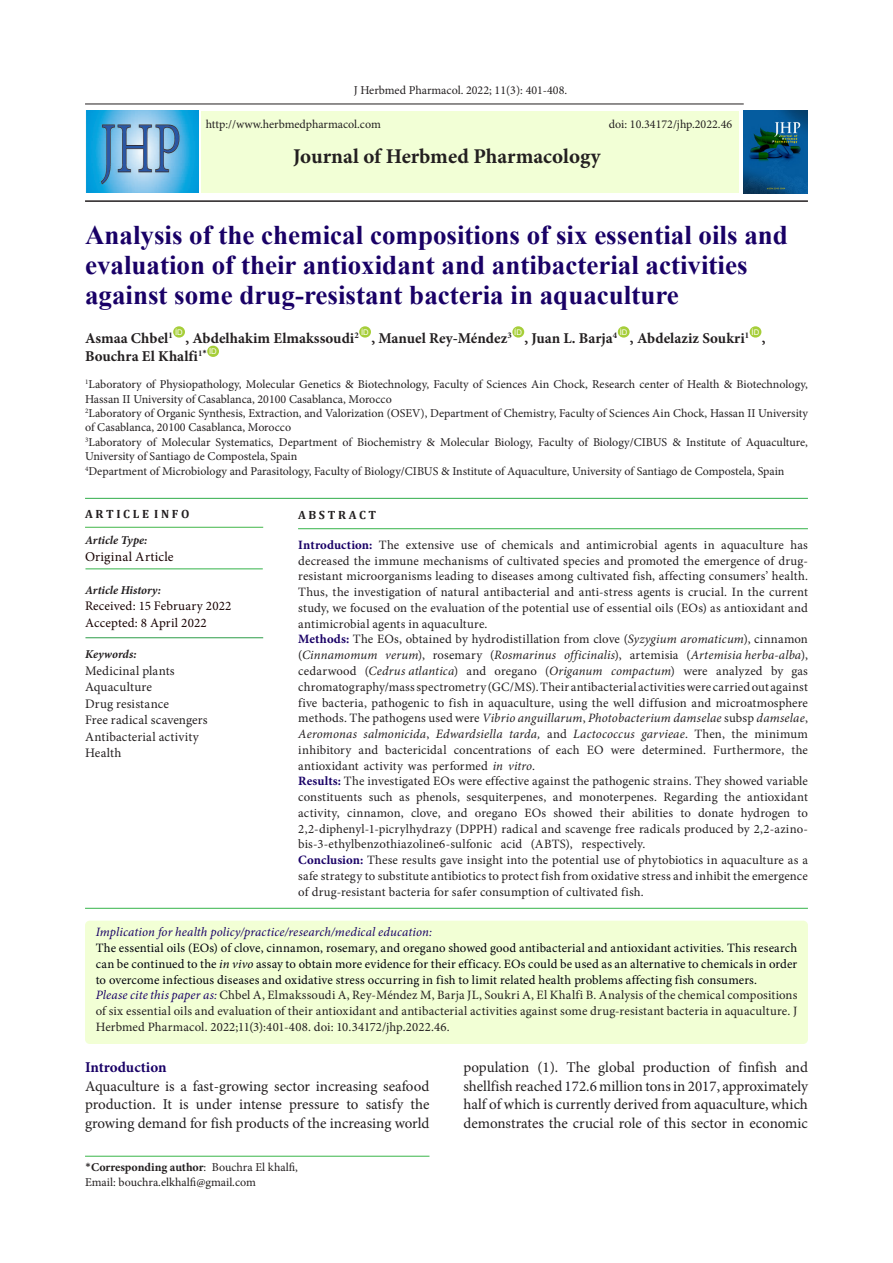
<style>
.page{position:relative;width:893px;height:1263px;background:#fff}
.page>*{position:absolute;margin:0;border:0;box-sizing:border-box;transform-origin:0 0}
.t1{font:700 27px/30px "Times New Roman";color:#190066}
.t2{font:700 21px "Minion Pro";color:#231f20}
.t3{font:15px/18.6px "Minion Pro";color:#231f20;text-align:justify}
.t4{font:700 15px "Minion Pro";color:#231f20}
.t5{font:700 15px "Minion Pro";letter-spacing:-.005em;color:#190066}
.t6{font:13.5px "Minion Pro";letter-spacing:.025em;color:#170000}
.t7{font:13.05px/16.5px "Minion Pro";letter-spacing:.01em;color:#231f20}
.t8{font:13.05px "Minion Pro";letter-spacing:.01em;color:#170000}
.abstract{font:12.75px/15.8px "Minion Pro";letter-spacing:.01em;color:#231f20;text-align:justify}
.abstract-2{font:12.75px/15.8px "Minion Pro";letter-spacing:.01em;color:#00000b;text-align:justify}
.abstract-3{font:italic 12.75px "Minion Pro";letter-spacing:.01em;color:#190066}
.t9{font:12px/14.4px "Minion Pro";color:#231f20}
.t10{font:700 12px "Minion Pro";color:#231f20}
.t11{font:italic 700 12px "Minion Pro";color:#231f20}
.t12{font:700 12px "Cambria";color:#231f20}
.t13{font:7.8px "Arial";color:#fff}
.s1{font-weight:700;color:#190066}
.s2{font-style:italic}
.s3{font-style:italic;color:#190066}
.s4{font-family:"Calibri";font-weight:400}
.s5{font-weight:400}
</style>
<div class="page">
<hr style="left:85px;top:104px;width:659px;height:1px;background:#231f20">
<hr style="left:85px;top:200px;width:723px;height:2px;background:#231f20">
<div style="left:201px;top:111px;width:538px;height:81px;background:#f2ffd6"></div>
<div style="left:173px;top:326px;width:12px;height:12px;background:#a6ce39;border-radius:50%"></div>
<div style="left:359px;top:326px;width:12px;height:12px;background:#a6ce39;border-radius:50%"></div>
<div style="left:512px;top:326px;width:12px;height:12px;background:#a6ce39;border-radius:50%"></div>
<div style="left:618px;top:326px;width:12px;height:12px;background:#a6ce39;border-radius:50%"></div>
<div style="left:750px;top:326px;width:11px;height:12px;background:#a6ce39;border-radius:50%"></div>
<div style="left:207px;top:346px;width:12px;height:11px;background:#a6ce39;border-radius:50%"></div>
<hr style="left:85px;top:1156px;width:344px;height:1px;background:#3ab54a">
<div style="left:85px;top:921px;width:723px;height:123px;background:#f2ffd5;border-radius:5px"></div>
<hr style="left:298px;top:528px;width:510px;height:1px;background:#35b44a">
<hr style="left:85px;top:498px;width:723px;height:1px;background:#30ad4a">
<hr style="left:85px;top:908px;width:723px;height:1px;background:#35b44a">
<hr style="left:85px;top:527px;width:178px;height:1px;background:#42b649">
<hr style="left:85px;top:637px;width:178px;height:1px;background:#2c9c47">
<hr style="left:85px;top:568px;width:178px;height:1px;background:#35b44a">
<img style="left:744px;top:111px;width:64px;height:83px">
<img style="left:85px;top:111px;width:114px;height:81px">
<p class="t9" style="left:354px;top:83px;width:215px">J Herbmed Pharmacol. 2022; 11(3): 401-408.</p>
<p class="t9" style="left:206px;top:117px;width:177px">http://www.herbmedpharmacol.com</p>
<p class="t9" style="left:609px;top:117px;width:125px">doi: 10.34172/jhp.2022.46</p>
<p class="t2" style="left:293px;top:142px;width:309px">Journal of Herbmed Pharmacology</p>
<p class="t1" style="left:85px;top:219px;width:704px">Analysis of the chemical compositions of six essential oils and evaluation of their antioxidant and antibacterial activities against some drug-resistant bacteria in aquaculture</p>
<p class="t4" style="left:85px;top:328px;width:89px">Asmaa Chbel<sup>1</sup></p>
<p class="t13" style="left:175px;top:327px;width:9px">ID</p>
<p class="t13" style="left:361px;top:327px;width:9px">ID</p>
<p class="t13" style="left:514px;top:327px;width:9px">ID</p>
<p class="t13" style="left:620px;top:327px;width:9px">ID</p>
<p class="t13" style="left:751px;top:327px;width:9px">ID</p>
<p class="t4" style="left:185px;top:328px;width:175px">, Abdelhakim Elmakssoudi<sup>2</sup></p>
<p class="t4" style="left:371px;top:328px;width:142px">, Manuel Rey-Méndez<sup>3</sup></p>
<p class="t4" style="left:630px;top:328px;width:121px">, Abdelaziz Soukri<sup>1</sup></p>
<p class="t4" style="left:525px;top:328px;width:94px">, Juan L. Barja<sup>4</sup></p>
<p class="t4" style="left:762px;top:328px;width:5px">,</p>
<p class="t4" style="left:85px;top:346px;width:123px">Bouchra El Khalfi<sup>1</sup><sup>*</sup></p>
<p class="t13" style="left:209px;top:346px;width:9px">ID</p>
<p class="t9" style="left:85px;top:377px;width:724px"><sup>1</sup>Laboratory of Physiopathology, Molecular Genetics &amp; Biotechnology, Faculty of Sciences Ain Chock, Research center of Health &amp; Biotechnology,<br>Hassan II University of Casablanca, 20100 Casablanca, Morocco</p>
<p class="t9" style="left:85px;top:406px;width:724px"><sup>2</sup>Laboratory of Organic Synthesis, Extraction, and Valorization (OSEV), Department of Chemistry, Faculty of Sciences Ain Chock, Hassan II University of Casablanca, 20100 Casablanca, Morocco</p>
<p class="t9" style="left:85px;top:435px;width:724px"><sup>3</sup>Laboratory of Molecular Systematics, Department of Biochemistry &amp; Molecular Biology, Faculty of Biology/CIBUS &amp; Institute of Aquaculture,<br>University of Santiago de Compostela, Spain</p>
<p class="t9" style="left:85px;top:464px;width:701px"><sup>4</sup>Department of Microbiology and Parasitology, Faculty of Biology/CIBUS &amp; Institute of Aquaculture, University of Santiago de Compostela, Spain</p>
<p class="t12" style="left:85px;top:506px;width:106px">A R T I C L E I N F O</p>
<p class="t11" style="left:85px;top:532px;width:64px">Article Type:</p>
<p class="t6" style="left:85px;top:547px;width:90px">Original Article</p>
<p class="t11" style="left:85px;top:581px;width:78px">Article History:</p>
<p class="t8" style="left:85px;top:597px;width:148px">Received: 15 February 2022</p>
<p class="t8" style="left:85px;top:614px;width:123px">Accepted: 8 April 2022</p>
<p class="t11" style="left:85px;top:646px;width:53px">Keywords:</p>
<p class="t7" style="left:85px;top:662px;width:91px">Medicinal plants</p>
<p class="t7" style="left:85px;top:679px;width:68px">Aquaculture</p>
<p class="t7" style="left:85px;top:695px;width:85px">Drug resistance</p>
<p class="t7" style="left:85px;top:712px;width:124px">Free radical scavengers<br>Antibacterial activity</p>
<p class="t7" style="left:85px;top:745px;width:38px">Health</p>
<p class="t12" style="left:298px;top:506px;width:80px">A B S T R A C T</p>
<p class="abstract" style="left:298px;top:537px;width:511px"><span class="s1">Introduction:</span> The extensive use of chemicals and antimicrobial agents in aquaculture has decreased the immune mechanisms of cultivated species and promoted the emergence of drug&shy;resistant microorganisms leading to diseases among cultivated fish, affecting consumers’ health.<br>Thus, the investigation of natural antibacterial and anti-stress agents is crucial. In the current study, we focused on the evaluation of the potential use of essential oils (EOs) as antioxidant and antimicrobial agents in aquaculture.</p>
<p class="abstract" style="left:298px;top:632px;width:511px"><span class="s1">Methods:</span> The EOs, obtained by hydrodistillation from clove (<span class="s2">Syzygium aromaticum</span>), cinnamon (<span class="s2">Cinnamomum verum</span>), rosemary (<span class="s2">Rosmarinus officinalis</span>), artemisia (<span class="s2">Artemisia herba-alba</span>), cedarwood (<span class="s2">Cedrus atlantica</span>) and oregano (<span class="s2">Origanum compactum</span>) were analyzed by gas chromatography/mass spectrometry (GC/MS).Their antibacterial activities were carried out against five bacteria, pathogenic to fish in aquaculture, using the well diffusion and microatmosphere methods. The pathogens used were <span class="s2">Vibrio anguillarum</span>, <span class="s2">Photobacterium damselae</span> subsp <span class="s2">damselae</span>, <span class="s2">Aeromonas salmonicida</span>, <span class="s2">Edwardsiella tarda,</span> and <span class="s2">Lactococcus garvieae</span>. Then, the minimum inhibitory and bactericidal concentrations of each EO were determined. Furthermore, the antioxidant activity was performed <span class="s2">in vitro</span>.</p>
<p class="abstract" style="left:298px;top:773px;width:511px"><span class="s1">Results:</span> The investigated EOs were effective against the pathogenic strains. They showed variable constituents such as phenols, sesquiterpenes, and monoterpenes. Regarding the antioxidant activity, cinnamon, clove, and oregano EOs showed their abilities to donate hydrogen to 2,2-diphenyl-1-picrylhydrazy (DPPH) radical and scavenge free radicals produced by 2,2-azino&shy;bis-3-ethylbenzothiazoline6-sulfonic acid (ABTS), respectively.</p>
<p class="abstract" style="left:298px;top:852px;width:511px"><span class="s1">Conclusion:</span> These results gave insight into the potential use of phytobiotics in aquaculture as a safe strategy to substitute antibiotics to protect fish from oxidative stress and inhibit the emergence of drug-resistant bacteria for safer consumption of cultivated fish.</p>
<p class="abstract-3" style="left:96px;top:923px;width:338px">Implication for health policy/practice/research/medical education:</p>
<p class="abstract-2" style="left:96px;top:940px;width:703px">The essential oils (EOs) of clove, cinnamon, rosemary, and oregano showed good antibacterial and antioxidant activities. This research can be continued to the <span class="s2">in vivo</span> assay to obtain more evidence for their efficacy. EOs could be used as an alternative to chemicals in order to overcome infectious diseases and oxidative stress occurring in fish to limit related health problems affecting fish consumers.</p>
<p class="abstract" style="left:96px;top:987px;width:703px"><span class="s3">Please cite this paper as:</span> Chbel A, Elmakssoudi A, Rey-Méndez M, Barja JL, Soukri A, El Khalfi B. Analysis of the chemical compositions of six essential oils and evaluation of their antioxidant and antibacterial activities against some drug-resistant bacteria in aquaculture. J Herbmed Pharmacol. 2022;11(3):401-408. doi: 10.34172/jhp.2022.46.</p>
<p class="t5" style="left:85px;top:1057px;width:83px">Introduction</p>
<p class="t3" style="left:85px;top:1076px;width:346px">Aquaculture is a fast-growing sector increasing seafood production. It is under intense pressure to satisfy the growing demand for fish products of the increasing world</p>
<p class="t10" style="left:85px;top:1159px;width:214px"><span class="s4">*</span>Corresponding author<span class="s5">: Bouchra El khalfi,</span></p>
<p class="t9" style="left:85px;top:1175px;width:172px">Email: bouchra.elkhalfi@gmail.com</p>
<p class="t3" style="left:463px;top:1058px;width:346px">population (1). The global production of finfish and shellfish reached 172.6 million tons in 2017, approximately half of which is currently derived from aquaculture, which demonstrates the crucial role of this sector in economic</p>
</div>
